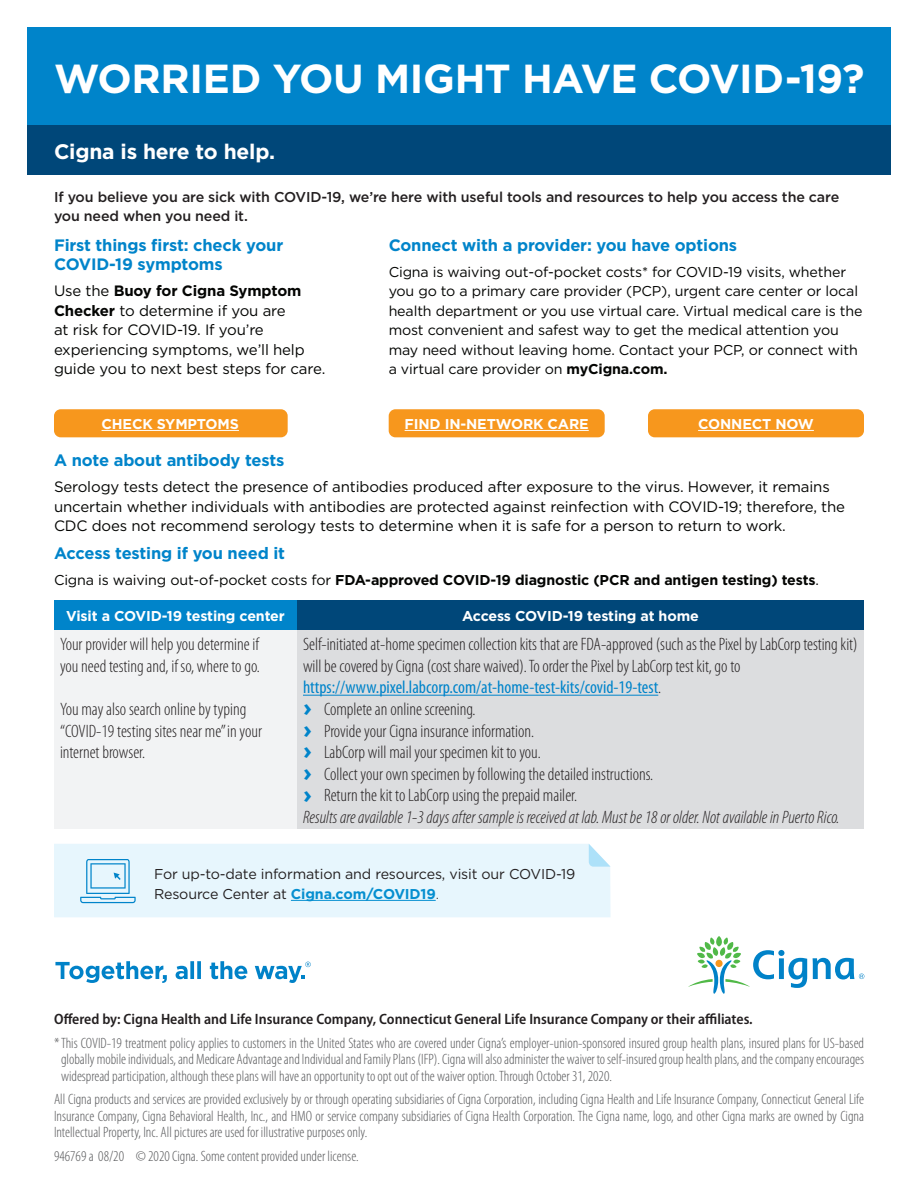
<style>
.page{position:relative;width:918px;height:1188px;background:#fff}
.page>*{position:absolute;margin:0;border:0;box-sizing:border-box;transform-origin:0 0}
.Headline_bold_40_45{font:700 40.5px "Gotham";letter-spacing:-.015em;color:#fff}
.Subheadline_bold_14{font:700 21px "Gotham";letter-spacing:-.01em;color:#fff}
.Chart_copy{font:300 condensed 18px/21.6px "Myriad Pro";color:#231f20}
.Chart_copy-2{font:italic 300 condensed 18px "Myriad Pro";color:#231f20}
.Body_copy_head_bold{font:700 16.5px/19.5px "Gotham";letter-spacing:-.01em;color:#0084ca}
.Legal_copy_Cat{font:300 condensed 15px/16.5px "Myriad Pro";color:#57585a;text-align:justify}
.Body_copy__book_9_5{font:15px/19.5px "Gotham";letter-spacing:-.01em;color:#040503}
.Offered_by_legal{font:600 semi-condensed 15px "Myriad Pro";color:#231f20}
.Body_copy__book_9_5-2{font:14.25px/19.5px "Gotham";letter-spacing:-.01em;color:#040503}
.Subheadline_bold_14-2{font:500 14.25px/19.5px "Gotham";letter-spacing:-.01em;color:#231f20}
.Body_copy__book_9_5-3{font:700 14.25px "Gotham";letter-spacing:-.01em;color:#040503}
.t1{font:14.25px/19.5px "Gotham";letter-spacing:-.01em;color:#231f20}
.Body_copy_head_bold-2{font:700 14.25px "Gotham";letter-spacing:-.01em;color:#fff}
.Body_copy__book_9_5-4{font:700 14.25px "Gotham";letter-spacing:-.01em;color:#fff}
.s1{font-weight:700}
.s2{font-weight:400}
.s3{font-weight:400;color:#0084ca}
.s4{font-family:"Gotham";font-weight:700;font-stretch:normal;font-size:24px;color:#0084ca}
.s5{font-weight:700;color:#068fd0}
.s6{font-weight:300}
</style>
<div class="page">
<div style="left:27px;top:27px;width:864px;height:145px;background:#0084ca"></div>
<div style="left:27px;top:126px;width:864px;height:49px;background:#004779"></div>
<div style="left:54px;top:600px;width:243px;height:31px;background:#0084ca"></div>
<div style="left:297px;top:600px;width:567px;height:31px;background:#004779"></div>
<div style="left:54px;top:631px;width:243px;height:198px;background:#f2f3f4"></div>
<div style="left:297px;top:631px;width:567px;height:198px;background:#dcdddf"></div>
<hr style="left:303px;top:695px;width:355px;height:1px;background:#0084ca">
<div style="left:54px;top:409px;width:234px;height:28px;background:#f7971d;border-radius:7px"></div>
<hr style="left:102px;top:430px;width:137px;height:1px;background:#fff">
<div style="left:389px;top:409px;width:216px;height:28px;background:#f7971d;border-radius:7px"></div>
<hr style="left:405px;top:430px;width:184px;height:1px;background:#fff">
<div style="left:648px;top:409px;width:216px;height:28px;background:#f7971d;border-radius:7px"></div>
<hr style="left:698px;top:430px;width:116px;height:1px;background:#fff">
<div style="left:54px;top:844px;width:557px;height:73px;background:#e7f6fd"></div>
<svg style="left:55px;top:961px;width:112px;height:22px"></svg>
<svg style="left:176px;top:961px;width:25px;height:18px"></svg>
<svg style="left:210px;top:961px;width:37px;height:18px"></svg>
<svg style="left:255px;top:962px;width:56px;height:21px"></svg>
<svg style="left:688px;top:936px;width:176px;height:58px"></svg>
<p class="Headline_bold_40_45" style="left:54px;top:52px;width:812px">WORRIED YOU MIGHT HAVE COVID-19?</p>
<p class="Subheadline_bold_14" style="left:54px;top:138px;width:223px">Cigna is here to help.</p>
<p class="Subheadline_bold_14-2" style="left:54px;top:187px;width:787px">If you believe you are sick with COVID-19, we’re here with useful tools and resources to help you access the care you need when you need it.</p>
<p class="Body_copy_head_bold" style="left:54px;top:235px;width:231px">First things first: check your<br>COVID-19 symptoms</p>
<p class="Body_copy__book_9_5" style="left:54px;top:281px;width:273px">Use the <span class="s1">Buoy for Cigna Symptom<br>Checker</span> to determine if you are<br>at risk for COVID-19. If you’re experiencing symptoms, we’ll help guide you to next best steps for care.</p>
<p class="Body_copy_head_bold" style="left:389px;top:235px;width:350px">Connect with a provider: you have options</p>
<p class="Body_copy__book_9_5-2" style="left:389px;top:262px;width:475px">Cigna is waiving out-of-pocket costs* for COVID-19 visits, whether you go to a primary care provider (PCP), urgent care center or local health department or you use virtual care. Virtual medical care is the most convenient and safest way to get the medical attention you may need without leaving home. Contact your PCP, or connect with a virtual care provider on <span class="s1">myCigna.com.</span></p>
<p class="Body_copy__book_9_5-4" style="left:102px;top:415px;width:139px">CHECK SYMPTOMS</p>
<p class="Body_copy__book_9_5-4" style="left:405px;top:415px;width:186px">FIND IN-NETWORK CARE</p>
<p class="Body_copy__book_9_5-4" style="left:698px;top:415px;width:117px">CONNECT NOW</p>
<p class="Body_copy_head_bold" style="left:54px;top:450px;width:232px">A note about antibody tests</p>
<p class="Body_copy__book_9_5" style="left:54px;top:477px;width:793px">Serology tests detect the presence of antibodies produced after exposure to the virus. However, it remains uncertain whether individuals with antibodies are protected against reinfection with COVID-19; therefore, the<br>CDC does not recommend serology tests to determine when it is safe for a person to return to work.</p>
<p class="Body_copy_head_bold" style="left:54px;top:543px;width:233px">Access testing if you need it</p>
<p class="Body_copy__book_9_5-3" style="left:54px;top:570px;width:767px"><span class="s2">Cigna is waiving out-of-pocket costs for</span> FDA-approved COVID-19 diagnostic (PCR and antigen testing) tests<span class="s2">.</span></p>
<p class="Body_copy_head_bold-2" style="left:66px;top:607px;width:220px">Visit a COVID-19 testing center</p>
<p class="Body_copy_head_bold-2" style="left:462px;top:607px;width:238px">Access COVID-19 testing at home</p>
<p class="Chart_copy" style="left:60px;top:634px;width:201px">Your provider will help you determine if you need testing and, if so, where to go.</p>
<p class="Chart_copy" style="left:60px;top:699px;width:203px">You may also search online by typing “COVID-19 testing sites near me” in your internet browser.</p>
<p class="Chart_copy" style="left:303px;top:634px;width:556px">Self-initiated at-home specimen collection kits that are FDA-approved (such as the Pixel by LabCorp testing kit) will be covered by Cigna (cost share waived). To order the Pixel by LabCorp test kit, go to <span class="s3">https://www.pixel.labcorp.com/at-home-test-kits/covid-19-test</span>.</p>
<p class="Chart_copy" style="left:303px;top:699px;width:174px"><span class="s4">›</span> Complete an online screening.</p>
<p class="Chart_copy" style="left:303px;top:720px;width:233px"><span class="s4">›</span> Provide your Cigna insurance information.</p>
<p class="Chart_copy" style="left:303px;top:742px;width:239px"><span class="s4">›</span> LabCorp will mail your specimen kit to you.</p>
<p class="Chart_copy" style="left:303px;top:763px;width:352px"><span class="s4">›</span> Collect your own specimen by following the detailed instructions.</p>
<p class="Chart_copy" style="left:303px;top:785px;width:276px"><span class="s4">›</span> Return the kit to LabCorp using the prepaid mailer.</p>
<p class="Chart_copy-2" style="left:303px;top:807px;width:538px">Results are available 1-3 days after sample is received at lab. Must be 18 or older. Not available in Puerto Rico.</p>
<p class="t1" style="left:154px;top:864px;width:423px">For up-to-date information and resources, visit our COVID-19<br>Resource Center at <span class="s5">Cigna.com/COVID19</span><span class="s6">.</span></p>
<p class="Offered_by_legal" style="left:54px;top:1011px;width:700px">Offered by: Cigna Health and Life Insurance Company, Connecticut General Life Insurance Company or their affiliates.</p>
<p class="Legal_copy_Cat" style="left:61px;top:1035px;width:805px;text-indent:-7px">* This COVID-19 treatment policy applies to customers in the United States who are covered under Cigna’s employer-union-sponsored insured group health plans, insured plans for US-based globally mobile individuals, and Medicare Advantage and Individual and Family Plans (IFP). Cigna will also administer the waiver to self-insured group health plans, and the company encourages widespread participation, although these plans will have an opportunity to opt out of the waiver option. Through October 31, 2020.</p>
<p class="Legal_copy_Cat" style="left:54px;top:1092px;width:812px">All Cigna products and services are provided exclusively by or through operating subsidiaries of Cigna Corporation, including Cigna Health and Life Insurance Company, Connecticut General Life Insurance Company, Cigna Behavioral Health, Inc., and HMO or service company subsidiaries of Cigna Health Corporation. The Cigna name, logo, and other Cigna marks are owned by Cigna Intellectual Property, Inc. All pictures are used for illustrative purposes only.</p>
<p class="Legal_copy_Cat" style="left:54px;top:1148px;width:306px">946769 a 08/20 © 2020 Cigna. Some content provided under license.</p>
</div>
